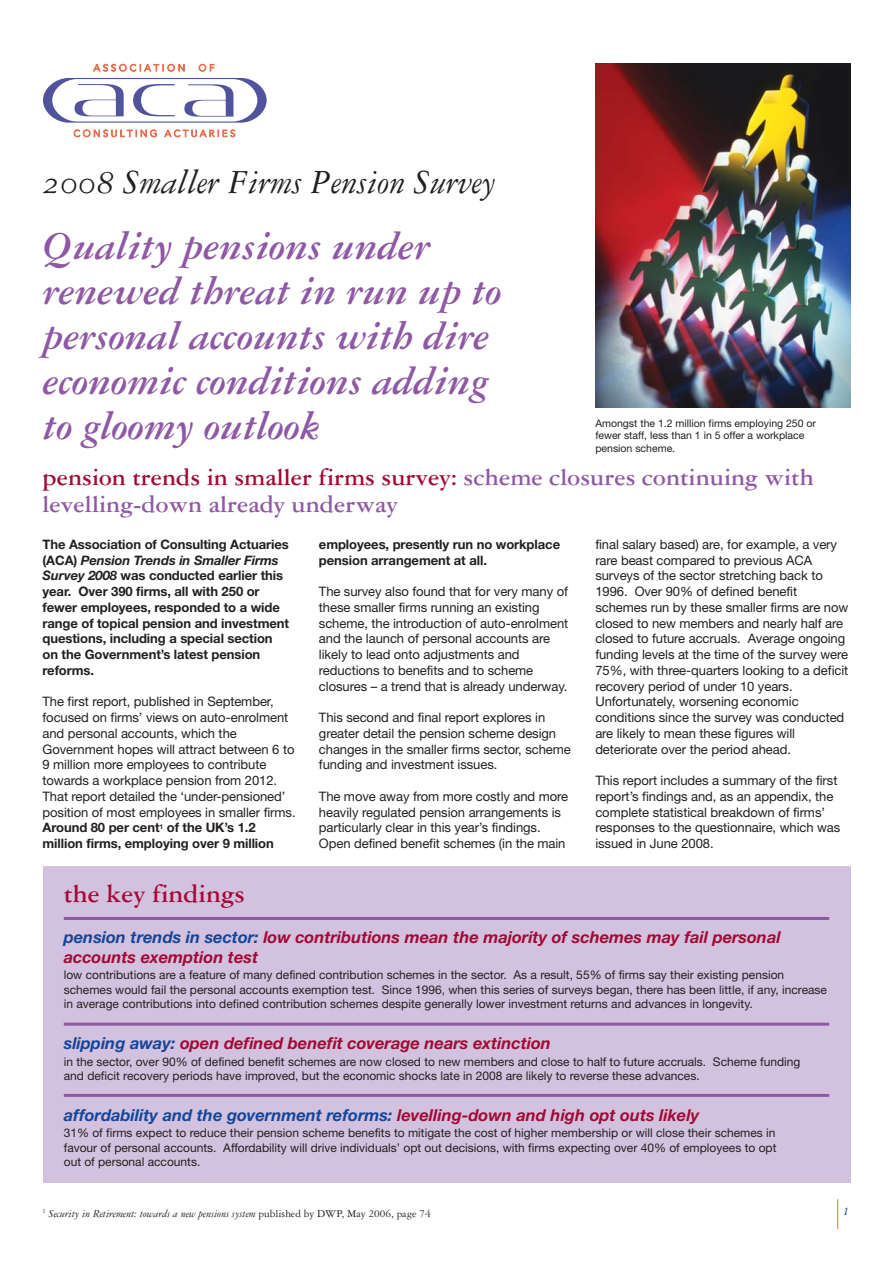
<style>
.page{position:relative;width:893px;height:1263px;background:#fff}
.page>*{position:absolute;margin:0;border:0;box-sizing:border-box;transform-origin:0 0}
.t1{font:42px/45px "Garamond Three Bold Italic Os F";letter-spacing:-.01em;color:#8e58a4}
.t2{font:36px "Garamond Three Italic Os F";color:#231f20}
.t3{font:700 27px "Garamond Three";color:#a20a35}
.t4{font:700 25.5px/27.8px "Garamond Three";color:#8e58a4}
.t5{font:italic 700 16.5px/19.8px "Helvetica Neue";color:#a20a35}
.t6{font:italic 700 16.5px "Helvetica Neue";color:#13469b}
.t7{font:13.05px/15.8px "Helvetica Neue";letter-spacing:-.005em;color:#231f20}
.t8{font:700 13.05px/15.8px "Helvetica Neue";letter-spacing:-.005em;color:#231f20}
.t9{font:12px/14.4px "Helvetica Neue";color:#231f20}
.t10{font:italic 700 12px "Garamond Three";color:#004e94}
.t11{font:italic 11.25px "Garamond Three";color:#231f20}
.t12{font:10.5px/12.6px "Helvetica Neue";color:#231f20}
.s1{color:#a20a35}
.s2{font-style:italic}
.s3{font-weight:700}
.s4{color:#13469b}
.s5{font-style:normal}
</style>
<div class="page">
<div style="left:43px;top:866px;width:807px;height:316px;background:#d3c2df"></div>
<svg style="left:43px;top:63px;width:224px;height:75px"></svg>
<hr style="left:64px;top:1023px;width:765px;height:3px;background:#8e58a4">
<hr style="left:64px;top:1094px;width:765px;height:3px;background:#8e58a4">
<hr style="left:64px;top:917px;width:765px;height:3px;background:#8e58a4">
<img style="left:595px;top:64px;width:255px;height:344px">
<hr style="left:837px;top:1199px;width:1px;height:30px;background:#f36b31">
<h2 class="t2" style="left:43px;top:170px;width:455px">2008 Smaller Firms Pension Survey</h2>
<h1 class="t1" style="left:43px;top:227px;width:460px">Quality pensions under renewed threat in run up to personal accounts with dire economic conditions adding to gloomy outlook</h1>
<p class="t12" style="left:595px;top:418px;width:222px">Amongst the 1.2 million firms employing 250 or fewer staff, less than 1 in 5 offer a workplace pension scheme.</p>
<h3 class="t4" style="left:43px;top:465px;width:773px"><span class="s1">pension trends in smaller firms survey:</span> scheme closures continuing with levelling-down already underway</h3>
<p class="t8" style="left:43px;top:537px;width:248px">The Association of Consulting Actuaries (ACA) <span class="s2">Pension Trends in Smaller Firms Survey 2008</span> was conducted earlier this year. Over 390 firms, all with 250 or fewer employees, responded to a wide range of topical pension and investment questions, including a special section on the Government’s latest pension reforms.</p>
<p class="t7" style="left:43px;top:695px;width:255px">The first report, published in September, focused on firms’ views on auto-enrolment and personal accounts, which the Government hopes will attract between 6 to 9 million more employees to contribute towards a workplace pension from 2012.<br>That report detailed the ‘under-pensioned’ position of most employees in smaller firms.<br><span class="s3">Around 80 per cent</span><sup>1</sup> <span class="s3">of the UK’s 1.2 million firms, employing over 9 million</span></p>
<p class="t8" style="left:319px;top:537px;width:243px">employees, presently run no workplace pension arrangement at all.</p>
<p class="t7" style="left:319px;top:585px;width:251px">The survey also found that for very many of these smaller firms running an existing scheme, the introduction of auto-enrolment and the launch of personal accounts are likely to lead onto adjustments and reductions to benefits and to scheme closures – a trend that is already underway.</p>
<p class="t7" style="left:319px;top:711px;width:253px">This second and final report explores in greater detail the pension scheme design changes in the smaller firms sector, scheme funding and investment issues.</p>
<p class="t7" style="left:319px;top:789px;width:251px">The move away from more costly and more heavily regulated pension arrangements is particularly clear in this year’s findings.<br>Open defined benefit schemes (in the main</p>
<p class="t7" style="left:595px;top:537px;width:255px">final salary based) are, for example, a very rare beast compared to previous ACA surveys of the sector stretching back to 1996. Over 90% of defined benefit schemes run by these smaller firms are now closed to new members and nearly half are closed to future accruals. Average ongoing funding levels at the time of the survey were 75%, with three-quarters looking to a deficit recovery period of under 10 years.<br>Unfortunately, worsening economic conditions since the survey was conducted are likely to mean these figures will deteriorate over the period ahead.</p>
<p class="t7" style="left:595px;top:774px;width:247px">This report includes a summary of the first report’s findings and, as an appendix, the complete statistical breakdown of firms’ responses to the questionnaire, which was issued in June 2008.</p>
<h3 class="t3" style="left:64px;top:884px;width:183px">the key findings</h3>
<p class="t5" style="left:64px;top:928px;width:718px"><span class="s4">pension trends in sector:</span> low contributions mean the majority of schemes may fail personal accounts exemption test</p>
<p class="t9" style="left:64px;top:969px;width:765px">low contributions are a feature of many defined contribution schemes in the sector. As a result, 55% of firms say their existing pension schemes would fail the personal accounts exemption test. Since 1996, when this series of surveys began, there has been little, if any, increase in average contributions into defined contribution schemes despite generally lower investment returns and advances in longevity.</p>
<p class="t5" style="left:64px;top:1035px;width:489px"><span class="s4">slipping away:</span> open defined benefit coverage nears extinction</p>
<p class="t9" style="left:64px;top:1055px;width:738px">in the sector, over 90% of defined benefit schemes are now closed to new members and close to half to future accruals. Scheme funding and deficit recovery periods have improved, but the economic shocks late in 2008 are likely to reverse these advances.</p>
<p class="t6" style="left:64px;top:1109px;width:637px">affordability and the government reforms: <span class="s1">levelling-down and high opt outs likely</span></p>
<p class="t9" style="left:64px;top:1127px;width:714px;text-align:justify">31% of firms expect to reduce their pension scheme benefits to mitigate the cost of higher membership or will close their schemes in favour of personal accounts. Affordability will drive individuals’ opt out decisions, with firms expecting over 40% of employees to opt out of personal accounts.</p>
<p class="t11" style="left:43px;top:1209px;width:390px"><sup>1</sup> Security in Retirement: towards a new pensions system <span class="s5">published by DWP, May 2006, page 74</span></p>
<p class="t10" style="left:843px;top:1207px;width:7px">1</p>
</div>
